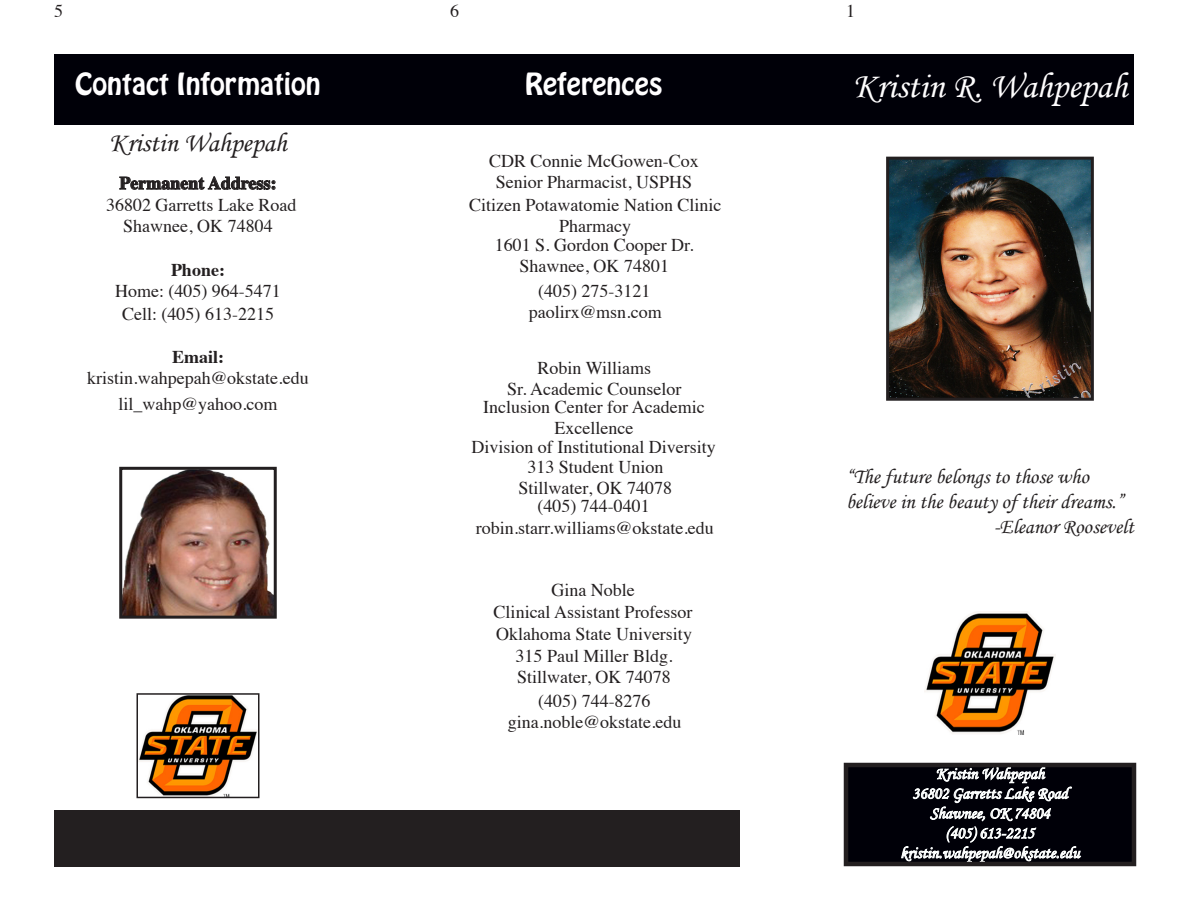
<style>
.page{position:relative;width:1188px;height:918px;background:#fff}
.page>*{position:absolute;margin:0;border:0;box-sizing:border-box;transform-origin:0 0}
.t1{font:36px "Monotype Corsiva";color:#fffeff}
.t2{font:27px "Hobo Std";color:#fffeff}
.t3{font:27px "Monotype Corsiva";color:#231f20}
.t4{font:21px/25.2px "Monotype Corsiva";color:#231f20}
.t5{font:18px/21.6px "Times";color:#231f20;text-align:center}
.t6{font:700 18px "Times";color:#231f20}
.t7{font:16.5px "Monotype Corsiva";color:#fdfefd}
</style>
<div class="page">
<svg style="left:119px;top:176px;width:157px;height:14px"></svg>
<div style="left:54px;top:54px;width:288px;height:71px;background:#000008"></div>
<div style="left:450px;top:54px;width:288px;height:71px;background:#000008"></div>
<div style="left:846px;top:54px;width:288px;height:71px;background:#000008"></div>
<div style="left:846px;top:765px;width:288px;height:99px;background:#000008"></div>
<svg style="left:901px;top:768px;width:180px;height:93px"></svg>
<div style="left:844px;top:763px;width:292px;height:103px;border:4px solid #231f20"></div>
<div style="left:335px;top:54px;width:122px;height:71px;background:#000008"></div>
<div style="left:731px;top:54px;width:122px;height:71px;background:#000008"></div>
<div style="left:54px;top:810px;width:685px;height:56px;background:#231f20"></div>
<img style="left:890px;top:161px;width:200px;height:236px">
<div style="left:886px;top:157px;width:208px;height:244px;border:3px solid #231f20"></div>
<img style="left:924px;top:611px;width:132px;height:123px">
<img style="left:139px;top:696px;width:118px;height:99px">
<div style="left:136px;top:693px;width:124px;height:105px;border:2px solid #231f20"></div>
<img style="left:123px;top:471px;width:150px;height:144px">
<div style="left:119px;top:467px;width:158px;height:152px;border:3px solid #231f20"></div>
<p class="t5" style="left:54px;top:-1px;width:10px">5</p>
<p class="t5" style="left:450px;top:-1px;width:10px">6</p>
<p class="t5" style="left:846px;top:-1px;width:10px">1</p>
<p class="t2" style="left:75px;top:65px;width:247px">Contact Information</p>
<p class="t2" style="left:525px;top:65px;width:139px">References</p>
<p class="t1" style="left:853px;top:64px;width:276px">Kristin R. Wahpepah</p>
<p class="t3" style="left:109px;top:126px;width:179px">Kristin Wahpepah</p>
<p class="t6" style="left:119px;top:166px;width:159px">Permanent Address:</p>
<p class="t5" style="left:106px;top:192px;width:192px">36802 Garretts Lake Road</p>
<p class="t5" style="left:123px;top:214px;width:151px">Shawnee, OK 74804</p>
<p class="t6" style="left:171px;top:252px;width:55px">Phone:</p>
<p class="t5" style="left:115px;top:279px;width:167px">Home: (405) 964-5471</p>
<p class="t5" style="left:122px;top:302px;width:153px">Cell: (405) 613-2215</p>
<p class="t6" style="left:172px;top:340px;width:54px">Email:</p>
<p class="t5" style="left:87px;top:366px;width:223px">kristin.wahpepah@okstate.edu</p>
<p class="t5" style="left:118px;top:392px;width:161px">lil_wahp@yahoo.com</p>
<p class="t5" style="left:489px;top:148px;width:211px">CDR Connie McGowen-Cox</p>
<p class="t5" style="left:496px;top:170px;width:198px">Senior Pharmacist, USPHS</p>
<p class="t5" style="left:469px;top:192px;width:254px">Citizen Potawatomie Nation Clinic<br>Pharmacy</p>
<p class="t5" style="left:495px;top:232px;width:201px">1601 S. Gordon Cooper Dr.</p>
<p class="t5" style="left:520px;top:254px;width:151px">Shawnee, OK 74801</p>
<p class="t5" style="left:529px;top:300px;width:135px">paolirx@msn.com</p>
<p class="t5" style="left:538px;top:279px;width:114px">(405) 275-3121</p>
<p class="t5" style="left:538px;top:355px;width:115px">Robin Williams</p>
<p class="t5" style="left:507px;top:377px;width:176px">Sr. Academic Counselor</p>
<p class="t5" style="left:483px;top:394px;width:223px">Inclusion Center for Academic<br>Excellence</p>
<p class="t5" style="left:471px;top:434px;width:246px">Division of Institutional Diversity</p>
<p class="t5" style="left:527px;top:454px;width:138px">313 Student Union</p>
<p class="t5" style="left:519px;top:476px;width:155px">Stillwater, OK 74078</p>
<p class="t5" style="left:537px;top:494px;width:114px">(405) 744-0401</p>
<p class="t5" style="left:476px;top:515px;width:240px">robin.starr.williams@okstate.edu</p>
<p class="t5" style="left:551px;top:578px;width:85px">Gina Noble</p>
<p class="t5" style="left:494px;top:599px;width:200px">Clinical Assistant Professor</p>
<p class="t5" style="left:496px;top:622px;width:197px">Oklahoma State University</p>
<p class="t5" style="left:516px;top:643px;width:159px">315 Paul Miller Bldg.</p>
<p class="t5" style="left:517px;top:665px;width:155px">Stillwater, OK 74078</p>
<p class="t5" style="left:538px;top:689px;width:114px">(405) 744-8276</p>
<p class="t5" style="left:508px;top:709px;width:175px">gina.noble@okstate.edu</p>
<p class="t4" style="left:846px;top:464px;width:279px">“The future belongs to those who believe in the beauty of their dreams.”</p>
<p class="t4" style="left:994px;top:514px;width:142px">-Eleanor Roosevelt</p>
<p class="t7" style="left:936px;top:764px;width:110px">Kristin Wahpepah</p>
<p class="t7" style="left:912px;top:783px;width:157px">36802 Garretts Lake Road</p>
<p class="t7" style="left:930px;top:803px;width:121px">Shawnee, OK 74804</p>
<p class="t7" style="left:946px;top:823px;width:90px">(405) 613-2215</p>
<p class="t7" style="left:900px;top:843px;width:181px">kristin.wahpepah@okstate.edu</p>
</div>
